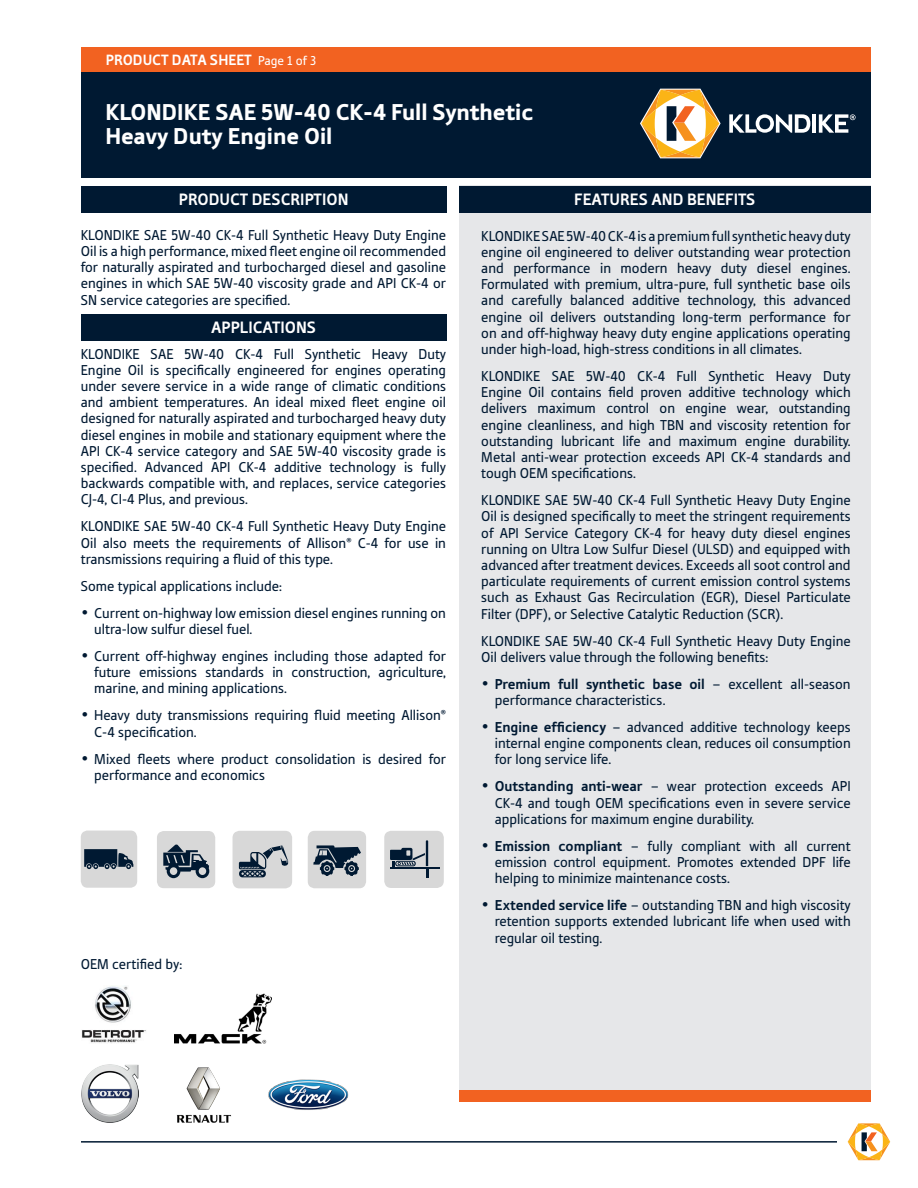
<style>
.page{position:relative;width:918px;height:1188px;background:#fff}
.page>*{position:absolute;margin:0;border:0;box-sizing:border-box;transform-origin:0 0}
.t1{font:900 24px "Tabula ITC Std";color:#fff}
.t2{font:700 17.25px "Tabula ITC Std";color:#fff}
.t3{font:700 15.6px "Tabula ITC Std";color:#fff}
.t4{font:15px/16.2px "Tabula ITC Std";color:#001932;text-align:justify}
.s1{font-weight:400;font-size:13.5px}
.s2{font-size:16.5px}
.s3{font-weight:700}
</style>
<div class="page">
<div style="left:81px;top:70px;width:790px;height:108px;background:#001932"></div>
<div style="left:81px;top:47px;width:790px;height:24px;background:#f26221"></div>
<hr style="left:81px;top:1141px;width:756px;height:2px;background:#001932">
<svg style="left:729px;top:114px;width:81px;height:19px"></svg>
<hr style="left:813px;top:114px;width:3px;height:19px;background:#fff">
<svg style="left:819px;top:114px;width:37px;height:19px"></svg>
<svg style="left:640px;top:89px;width:81px;height:69px"></svg>
<svg style="left:847px;top:1123px;width:44px;height:38px"></svg>
<div style="left:459px;top:186px;width:412px;height:907px;background:#e6e7e9"></div>
<div style="left:459px;top:186px;width:412px;height:27px;background:#001932"></div>
<div style="left:81px;top:186px;width:366px;height:27px;background:#001932"></div>
<div style="left:81px;top:314px;width:366px;height:27px;background:#001932"></div>
<div style="left:459px;top:1090px;width:412px;height:12px;background:#f26221"></div>
<div style="left:233px;top:831px;width:59px;height:57px;background:#d8d8d8;border-radius:7px"></div>
<svg style="left:239px;top:845px;width:49px;height:32px"></svg>
<div style="left:157px;top:831px;width:58px;height:57px;background:#d8d8d8;border-radius:7px"></div>
<svg style="left:163px;top:844px;width:46px;height:34px"></svg>
<div style="left:308px;top:831px;width:58px;height:57px;background:#d8d8d8;border-radius:7px"></div>
<svg style="left:313px;top:845px;width:48px;height:31px"></svg>
<div style="left:81px;top:831px;width:56px;height:57px;background:#d8d8d8;border-radius:7px"></div>
<svg style="left:84px;top:849px;width:49px;height:20px"></svg>
<div style="left:384px;top:831px;width:60px;height:57px;background:#d8d8d8;border-radius:7px"></div>
<hr style="left:390px;top:867px;width:49px;height:1px;background:#001932">
<svg style="left:390px;top:840px;width:38px;height:37px"></svg>
<img style="left:82px;top:986px;width:64px;height:57px">
<img style="left:174px;top:993px;width:98px;height:50px">
<img style="left:81px;top:1064px;width:58px;height:58px">
<img style="left:176px;top:1067px;width:56px;height:56px">
<img style="left:268px;top:1079px;width:81px;height:31px">
<p class="t3" style="left:106px;top:51px;width:212px">PRODUCT DATA SHEET <span class="s1">Page 1 of 3</span></p>
<p class="t1" style="left:105px;top:98px;width:429px">KLONDIKE SAE 5W-40 CK-4 Full Synthetic</p>
<p class="t1" style="left:105px;top:122px;width:228px">Heavy Duty Engine Oil</p>
<p class="t2" style="left:179px;top:189px;width:171px">PRODUCT DESCRIPTION</p>
<p class="t2" style="left:574px;top:189px;width:183px">FEATURES AND BENEFITS</p>
<p class="t4" style="left:81px;top:227px;width:367px">KLONDIKE SAE 5W-40 CK-4 Full Synthetic Heavy Duty Engine Oil is a high performance, mixed fleet engine oil recommended for naturally aspirated and turbocharged diesel and gasoline engines in which SAE 5W-40 viscosity grade and API CK-4 or SN service categories are specified.</p>
<p class="t2" style="left:211px;top:317px;width:106px">APPLICATIONS</p>
<p class="t4" style="left:81px;top:345px;width:367px">KLONDIKE SAE 5W-40 CK-4 Full Synthetic Heavy Duty Engine Oil is specifically engineered for engines operating under severe service in a wide range of climatic conditions and ambient temperatures. An ideal mixed fleet engine oil designed for naturally aspirated and turbocharged heavy duty diesel engines in mobile and stationary equipment where the API CK-4 service category and SAE 5W-40 viscosity grade is specified. Advanced API CK-4 additive technology is fully backwards compatible with, and replaces, service categories CJ-4, CI-4 Plus, and previous.</p>
<p class="t4" style="left:81px;top:518px;width:367px">KLONDIKE SAE 5W-40 CK-4 Full Synthetic Heavy Duty Engine Oil also meets the requirements of Allison® C-4 for use in transmissions requiring a fluid of this type.</p>
<p class="t4" style="left:81px;top:578px;width:203px">Some typical applications include:</p>
<p class="t4" style="left:94px;top:605px;width:353px;text-indent:-14px"><span class="s2">•</span> Current on-highway low emission diesel engines running on ultra-low sulfur diesel fuel.</p>
<p class="t4" style="left:94px;top:648px;width:353px;text-indent:-14px"><span class="s2">•</span> Current off-highway engines including those adapted for future emissions standards in construction, agriculture, marine, and mining applications.</p>
<p class="t4" style="left:94px;top:707px;width:353px;text-indent:-14px"><span class="s2">•</span> Heavy duty transmissions requiring fluid meeting Allison®<br>C-4 specification.</p>
<p class="t4" style="left:94px;top:750px;width:353px;text-indent:-14px"><span class="s2">•</span> Mixed fleets where product consolidation is desired for performance and economics</p>
<p class="t4" style="left:481px;top:227px;width:371px">KLONDIKE SAE 5W-40 CK-4 is a premium full synthetic heavy duty engine oil engineered to deliver outstanding wear protection and performance in modern heavy duty diesel engines.<br>Formulated with premium, ultra-pure, full synthetic base oils and carefully balanced additive technology, this advanced engine oil delivers outstanding long-term performance for on and off-highway heavy duty engine applications operating under high-load, high-stress conditions in all climates.</p>
<p class="t4" style="left:481px;top:368px;width:371px">KLONDIKE SAE 5W-40 CK-4 Full Synthetic Heavy Duty Engine Oil contains field proven additive technology which delivers maximum control on engine wear, outstanding engine cleanliness, and high TBN and viscosity retention for outstanding lubricant life and maximum engine durability.<br>Metal anti-wear protection exceeds API CK-4 standards and tough OEM specifications.</p>
<p class="t4" style="left:481px;top:492px;width:371px">KLONDIKE SAE 5W-40 CK-4 Full Synthetic Heavy Duty Engine Oil is designed specifically to meet the stringent requirements of API Service Category CK-4 for heavy duty diesel engines running on Ultra Low Sulfur Diesel (ULSD) and equipped with advanced after treatment devices. Exceeds all soot control and particulate requirements of current emission control systems such as Exhaust Gas Recirculation (EGR), Diesel Particulate Filter (DPF), or Selective Catalytic Reduction (SCR).</p>
<p class="t4" style="left:481px;top:632px;width:371px">KLONDIKE SAE 5W-40 CK-4 Full Synthetic Heavy Duty Engine<br>Oil delivers value through the following benefits:</p>
<p class="t4" style="left:495px;top:676px;width:357px;text-indent:-14px"><span class="s2">•</span> <span class="s3">Premium full synthetic base oil</span> – excellent all-season performance characteristics.</p>
<p class="t4" style="left:495px;top:719px;width:357px;text-indent:-14px"><span class="s2">•</span> <span class="s3">Engine efficiency</span> – advanced additive technology keeps internal engine components clean, reduces oil consumption for long service life.</p>
<p class="t4" style="left:495px;top:778px;width:357px;text-indent:-14px"><span class="s2">•</span> <span class="s3">Outstanding anti-wear</span> – wear protection exceeds API CK-4 and tough OEM specifications even in severe service applications for maximum engine durability.</p>
<p class="t4" style="left:495px;top:838px;width:357px;text-indent:-14px"><span class="s2">•</span> <span class="s3">Emission compliant</span> – fully compliant with all current emission control equipment. Promotes extended DPF life helping to minimize maintenance costs.</p>
<p class="t4" style="left:495px;top:897px;width:357px;text-indent:-14px"><span class="s2">•</span> <span class="s3">Extended service life</span> – outstanding TBN and high viscosity retention supports extended lubricant life when used with regular oil testing.</p>
<p class="t4" style="left:81px;top:956px;width:103px">OEM certified by:</p>
</div>
